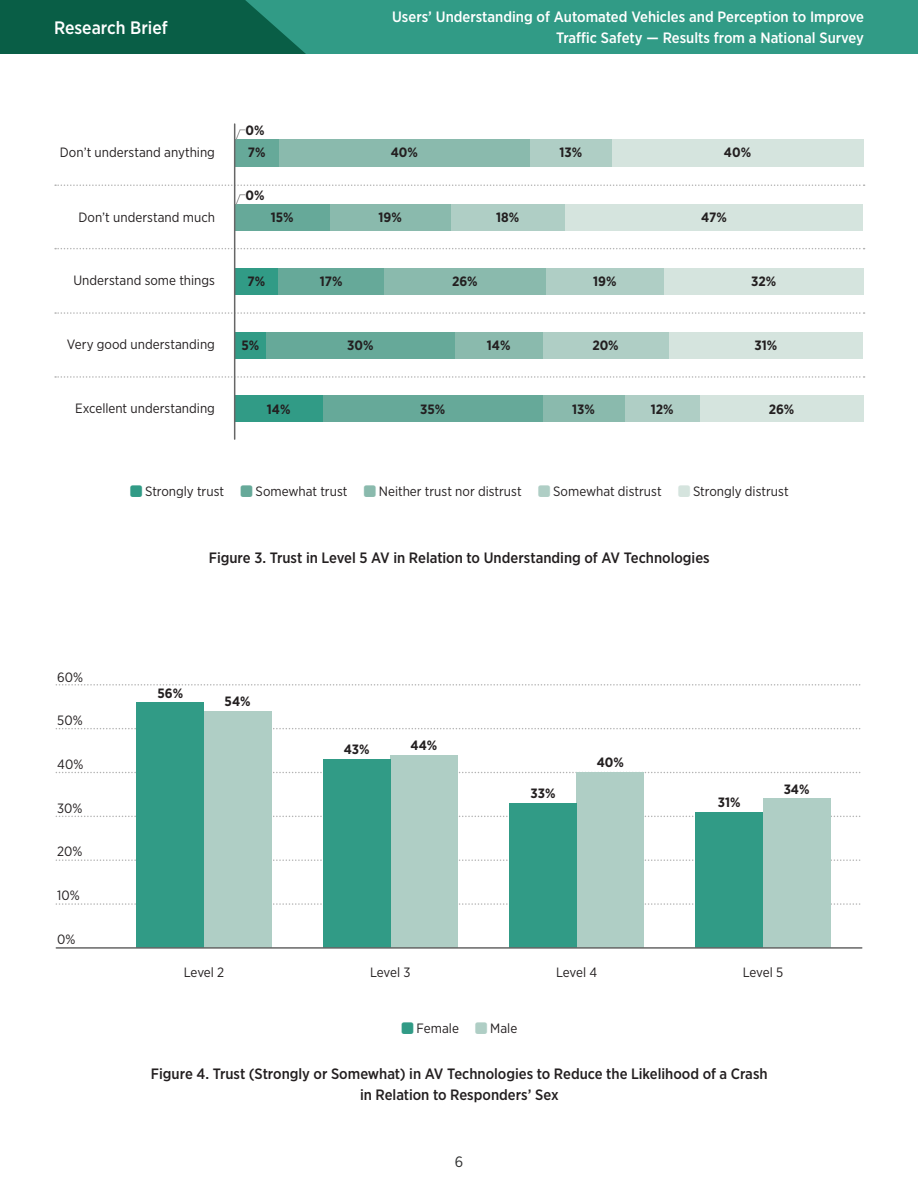
<style>
.page{position:relative;width:918px;height:1188px;background:#fff}
.page>*{position:absolute;margin:0;border:0;box-sizing:border-box;transform-origin:0 0}
.t1{font:500 18px "Gotham Narrow";color:#fff}
.t2{font:500 15px/21px "Gotham Narrow";color:#231f20;text-align:center}
.t3{font:500 15px/21px "Gotham Narrow";color:#fff;text-align:right}
.t4{font:15px "Gotham Narrow";color:#2d2e2e}
.t5{font:13.5px "Gotham Narrow";color:#231f20}
.t6{font:700 13.5px/22.8px "Gotham Narrow";color:#231f20}
</style>
<div class="page">
<div style="left:0;top:0;width:918px;height:54px;background:#319b86"></div>
<svg style="left:0;top:0;width:306px;height:54px;background:#0c634c"></svg>
<div style="left:612px;top:140px;width:251px;height:27px;background:#d5e4de"></div>
<div style="left:565px;top:204px;width:298px;height:27px;background:#d5e4de"></div>
<div style="left:664px;top:268px;width:199px;height:27px;background:#d5e4de"></div>
<div style="left:668px;top:332px;width:195px;height:27px;background:#d5e4de"></div>
<div style="left:700px;top:395px;width:163px;height:27px;background:#d5e4de"></div>
<div style="left:530px;top:140px;width:82px;height:27px;background:#afcec5"></div>
<div style="left:451px;top:204px;width:114px;height:27px;background:#afcec5"></div>
<div style="left:546px;top:268px;width:118px;height:27px;background:#afcec5"></div>
<div style="left:543px;top:332px;width:125px;height:27px;background:#afcec5"></div>
<div style="left:624px;top:395px;width:76px;height:27px;background:#afcec5"></div>
<div style="left:279px;top:140px;width:251px;height:27px;background:#8abaad"></div>
<div style="left:330px;top:204px;width:121px;height:27px;background:#8abaad"></div>
<div style="left:384px;top:268px;width:162px;height:27px;background:#8abaad"></div>
<div style="left:455px;top:332px;width:88px;height:27px;background:#8abaad"></div>
<div style="left:543px;top:395px;width:81px;height:27px;background:#8abaad"></div>
<div style="left:235px;top:140px;width:44px;height:27px;background:#66a999"></div>
<div style="left:235px;top:204px;width:95px;height:27px;background:#66a999"></div>
<div style="left:278px;top:268px;width:106px;height:27px;background:#66a999"></div>
<div style="left:266px;top:332px;width:189px;height:27px;background:#66a999"></div>
<div style="left:323px;top:395px;width:220px;height:27px;background:#66a999"></div>
<div style="left:235px;top:268px;width:43px;height:27px;background:#319b86"></div>
<div style="left:235px;top:332px;width:31px;height:27px;background:#319b86"></div>
<div style="left:235px;top:395px;width:88px;height:27px;background:#319b86"></div>
<svg style="left:235px;top:129px;width:11px;height:11px"></svg>
<svg style="left:235px;top:194px;width:11px;height:11px"></svg>
<svg style="left:55px;top:184px;width:810px;height:2px"></svg>
<svg style="left:55px;top:248px;width:810px;height:1px"></svg>
<svg style="left:55px;top:312px;width:810px;height:2px"></svg>
<svg style="left:55px;top:376px;width:810px;height:2px"></svg>
<hr style="left:234px;top:124px;width:1px;height:315px;background:#666">
<svg style="left:56px;top:903px;width:805px;height:2px"></svg>
<svg style="left:56px;top:859px;width:805px;height:2px"></svg>
<svg style="left:56px;top:816px;width:805px;height:1px"></svg>
<svg style="left:56px;top:772px;width:805px;height:1px"></svg>
<svg style="left:56px;top:728px;width:805px;height:1px"></svg>
<svg style="left:56px;top:684px;width:805px;height:2px"></svg>
<div style="left:763px;top:799px;width:67px;height:149px;background:#afcec5"></div>
<div style="left:696px;top:812px;width:67px;height:136px;background:#319b86"></div>
<div style="left:577px;top:773px;width:67px;height:175px;background:#afcec5"></div>
<div style="left:509px;top:803px;width:68px;height:145px;background:#319b86"></div>
<div style="left:390px;top:755px;width:67px;height:193px;background:#afcec5"></div>
<div style="left:323px;top:759px;width:67px;height:189px;background:#319b86"></div>
<div style="left:204px;top:711px;width:67px;height:237px;background:#afcec5"></div>
<div style="left:137px;top:702px;width:67px;height:246px;background:#319b86"></div>
<hr style="left:56px;top:947px;width:806px;height:2px;background:#666">
<h1 class="t1" style="left:54px;top:16px;width:115px">Research Brief</h1>
<p class="t3" style="left:392px;top:7px;width:473px">Users’ Understanding of Automated Vehicles and Perception to Improve<br>Traffic Safety — Results from a National Survey</p>
<p class="t5" style="left:60px;top:144px;width:157px">Don’t understand anything</p>
<p class="t6" style="left:246px;top:118px;width:21px">0%<br>7%</p>
<p class="t6" style="left:391px;top:141px;width:29px">40%</p>
<p class="t6" style="left:560px;top:141px;width:24px">13%</p>
<p class="t6" style="left:724px;top:141px;width:29px">40%</p>
<p class="t6" style="left:246px;top:183px;width:21px">0%</p>
<p class="t5" style="left:78px;top:208px;width:138px">Don’t understand much</p>
<p class="t6" style="left:271px;top:206px;width:24px">15%</p>
<p class="t6" style="left:379px;top:206px;width:25px">19%</p>
<p class="t6" style="left:496px;top:206px;width:25px">18%</p>
<p class="t6" style="left:701px;top:206px;width:27px">47%</p>
<p class="t5" style="left:73px;top:272px;width:143px">Understand some things</p>
<p class="t6" style="left:248px;top:270px;width:19px">7%</p>
<p class="t6" style="left:320px;top:270px;width:24px">17%</p>
<p class="t6" style="left:452px;top:270px;width:27px">26%</p>
<p class="t6" style="left:593px;top:270px;width:25px">19%</p>
<p class="t6" style="left:751px;top:270px;width:27px">32%</p>
<p class="t5" style="left:67px;top:336px;width:150px">Very good understanding</p>
<p class="t6" style="left:241px;top:333px;width:19px">5%</p>
<p class="t6" style="left:347px;top:333px;width:28px">30%</p>
<p class="t6" style="left:487px;top:333px;width:25px">14%</p>
<p class="t6" style="left:592px;top:333px;width:28px">20%</p>
<p class="t6" style="left:754px;top:333px;width:24px">31%</p>
<p class="t5" style="left:75px;top:400px;width:141px">Excellent understanding</p>
<p class="t6" style="left:267px;top:397px;width:25px">14%</p>
<p class="t6" style="left:420px;top:397px;width:27px">35%</p>
<p class="t6" style="left:572px;top:397px;width:24px">13%</p>
<p class="t6" style="left:651px;top:397px;width:24px">12%</p>
<p class="t6" style="left:769px;top:397px;width:27px">26%</p>
<p class="t5" style="left:145px;top:483px;width:81px">Strongly trust</p>
<p class="t5" style="left:256px;top:483px;width:93px">Somewhat trust</p>
<p class="t5" style="left:379px;top:483px;width:144px">Neither trust nor distrust</p>
<p class="t5" style="left:553px;top:483px;width:110px">Somewhat distrust</p>
<p class="t5" style="left:693px;top:483px;width:97px">Strongly distrust</p>
<p class="t5" style="left:57px;top:668px;width:27px">60%</p>
<p class="t5" style="left:57px;top:712px;width:27px">50%</p>
<p class="t5" style="left:57px;top:756px;width:28px">40%</p>
<p class="t5" style="left:57px;top:800px;width:27px">30%</p>
<p class="t5" style="left:57px;top:843px;width:27px">20%</p>
<p class="t5" style="left:57px;top:887px;width:24px">10%</p>
<p class="t5" style="left:57px;top:931px;width:20px">0%</p>
<p class="t2" style="left:209px;top:547px;width:502px">Figure 3. Trust in Level 5 AV in Relation to Understanding of AV Technologies</p>
<p class="t6" style="left:157px;top:682px;width:27px">56%</p>
<p class="t6" style="left:225px;top:690px;width:28px">54%</p>
<p class="t6" style="left:344px;top:738px;width:27px">43%</p>
<p class="t6" style="left:411px;top:734px;width:28px">44%</p>
<p class="t6" style="left:530px;top:782px;width:27px">33%</p>
<p class="t6" style="left:597px;top:751px;width:29px">40%</p>
<p class="t6" style="left:718px;top:791px;width:24px">31%</p>
<p class="t6" style="left:784px;top:778px;width:27px">34%</p>
<p class="t5" style="left:184px;top:964px;width:42px">Level 2</p>
<p class="t5" style="left:370px;top:964px;width:42px">Level 3</p>
<p class="t5" style="left:556px;top:964px;width:43px">Level 4</p>
<p class="t5" style="left:743px;top:964px;width:42px">Level 5</p>
<p class="t5" style="left:417px;top:1020px;width:44px">Female</p>
<p class="t5" style="left:490px;top:1020px;width:29px">Male</p>
<p class="t2" style="left:151px;top:1063px;width:618px">Figure 4. Trust (Strongly or Somewhat) in AV Technologies to Reduce the Likelihood of a Crash in Relation to Responders’ Sex</p>
<p class="t4" style="left:455px;top:1152px;width:10px">6</p>
</div>
